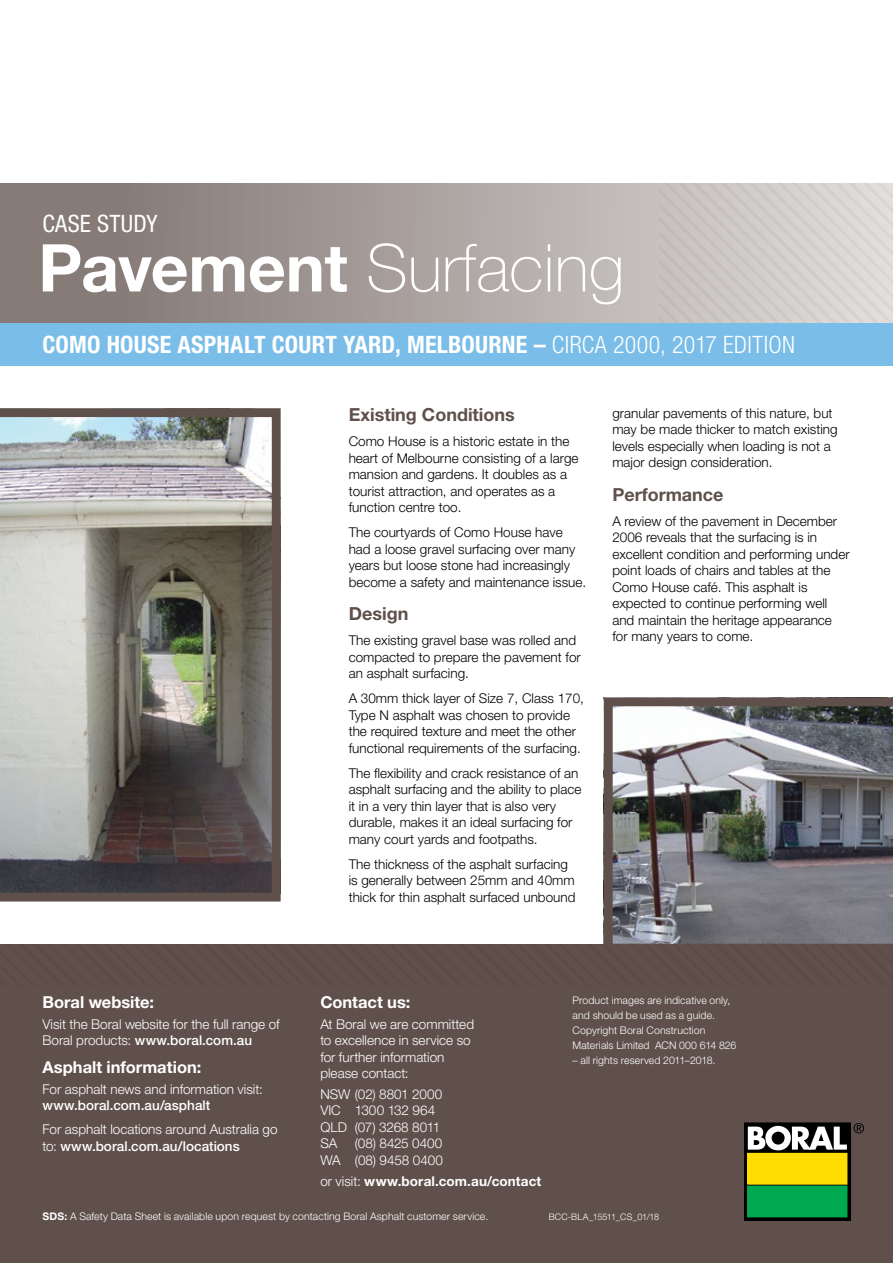
<style>
.page{position:relative;width:893px;height:1263px;background:#fff}
.page>*{position:absolute;margin:0;border:0;box-sizing:border-box;transform-origin:0 0}
.t1{font:100 66px "Helvetica Neue LT Std";color:#fff}
.t2{font:700 condensed 24px "Helvetica Neue LT Std";letter-spacing:.01em;color:#fff}
.t3{font:condensed 24px "Helvetica Neue LT Std";letter-spacing:.01em;color:#fff}
.t4{font:700 18px "Helvetica Neue LT Std";color:#5f504b}
.t5{font:700 16.5px "Helvetica Neue LT Std";color:#fff}
.t6{font:300 13.5px/16.5px "Helvetica Neue LT Std";color:#000}
.t7{font:300 13.5px/16.5px "Helvetica Neue LT Std";color:#fff}
.t8{font:700 13.5px "Helvetica Neue LT Std";letter-spacing:.01em;color:#fff}
.t9{font:500 13.5px "Helvetica Neue LT Std";letter-spacing:.005em;color:#fff}
.t10{font:300 10.5px/15px "Helvetica Neue LT Std";letter-spacing:.01em;color:#fff}
.t11{font:300 9px "Helvetica Neue LT Std";letter-spacing:.005em;color:#fff}
.s1{font-weight:700}
.s2{font-weight:300}
.s3{font-weight:500}
</style>
<div class="page">
<img style="left:604px;top:697px;width:289px;height:247px">
<div style="left:0;top:944px;width:893px;height:319px;background:#5f504b"></div>
<svg style="left:746px;top:1125px;width:103px;height:93px"></svg>
<div style="left:744px;top:1123px;width:107px;height:97px;border:1px solid #000"></div>
<div style="left:748px;top:1153px;width:99px;height:31px;background:#fd0"></div>
<div style="left:748px;top:1186px;width:99px;height:31px;background:#00a94f"></div>
<svg style="left:748px;top:1126px;width:99px;height:24px;background:#9b9b9b"></svg>
<svg style="left:854px;top:1123px;width:10px;height:10px"></svg>
<svg style="left:0;top:183px;width:659px;height:140px;background:#a09794"></svg>
<svg style="left:659px;top:183px;width:234px;height:140px;background:#d1cdcc"></svg>
<img style="left:0;top:408px;width:281px;height:493px">
<div style="left:0;top:323px;width:893px;height:43px;background:#79bde8"></div>
<h2 class="t3" style="left:43px;top:209px;width:117px">CASE STUDY</h2>
<h1 class="t1" style="left:38px;top:230px;width:587px"><span class="s1">Pavement</span> Surfacing</h1>
<h2 class="t2" style="left:43px;top:330px;width:754px">COMO HOUSE ASPHALT COURT YARD, MELBOURNE – <span class="s2">CIRCA 2000, 2017 EDITION</span></h2>
<p class="t5" style="left:43px;top:992px;width:113px">Boral website:</p>
<p class="t7" style="left:43px;top:1015px;width:239px">Visit the Boral website for the full range of<br>Boral products: <span class="s3">www.boral.com.au</span></p>
<p class="t5" style="left:43px;top:1057px;width:160px">Asphalt information:</p>
<p class="t7" style="left:43px;top:1080px;width:222px">For asphalt news and information visit:</p>
<p class="t9" style="left:43px;top:1097px;width:169px">www.boral.com.au/asphalt</p>
<p class="t7" style="left:43px;top:1121px;width:237px">For asphalt locations around Australia go to: <span class="s3">www.boral.com.au/locations</span></p>
<h3 class="t4" style="left:349px;top:403px;width:168px">Existing Conditions</h3>
<p class="t6" style="left:349px;top:433px;width:231px">Como House is a historic estate in the heart of Melbourne consisting of a large mansion and gardens. It doubles as a tourist attraction, and operates as a function centre too.</p>
<p class="t6" style="left:349px;top:524px;width:239px">The courtyards of Como House have had a loose gravel surfacing over many years but loose stone had increasingly become a safety and maintenance issue.</p>
<h3 class="t4" style="left:349px;top:603px;width:61px">Design</h3>
<p class="t6" style="left:349px;top:632px;width:234px">The existing gravel base was rolled and compacted to prepare the pavement for an asphalt surfacing.</p>
<p class="t6" style="left:349px;top:690px;width:237px">A 30mm thick layer of Size 7, Class 170, Type N asphalt was chosen to provide the required texture and meet the other functional requirements of the surfacing.</p>
<p class="t6" style="left:349px;top:764px;width:234px">The flexibility and crack resistance of an asphalt surfacing and the ability to place it in a very thin layer that is also very durable, makes it an ideal surfacing for many court yards and footpaths.</p>
<p class="t6" style="left:349px;top:855px;width:228px">The thickness of the asphalt surfacing is generally between 25mm and 40mm thick for thin asphalt surfaced unbound</p>
<p class="t6" style="left:612px;top:404px;width:227px">granular pavements of this nature, but may be made thicker to match existing levels especially when loading is not a major design consideration.</p>
<h3 class="t4" style="left:612px;top:483px;width:113px">Performance</h3>
<p class="t6" style="left:612px;top:513px;width:239px">A review of the pavement in December 2006 reveals that the surfacing is in excellent condition and performing under point loads of chairs and tables at the Como House café. This asphalt is expected to continue performing well and maintain the heritage appearance for many years to come.</p>
<p class="t5" style="left:320px;top:992px;width:92px">Contact us:</p>
<p class="t7" style="left:320px;top:1015px;width:155px">At Boral we are committed to excellence in service so for further information please contact:</p>
<p class="t7" style="left:320px;top:1085px;width:124px">NSW (02) 8801 2000<br>VIC 1300 132 964<br>QLD (07) 3268 8011<br>SA</p>
<p class="t7" style="left:320px;top:1135px;width:124px;text-align:right">(08) 8425 0400<br>WA (08) 9458 0400</p>
<p class="t8" style="left:320px;top:1172px;width:222px"><span class="s2">or visit:</span> www.boral.com.au/contact</p>
<p class="t10" style="left:573px;top:992px;width:165px">Product images are indicative only, and should be used as a guide.<br>Copyright Boral Construction<br>Materials Limited ACN 000 614 826</p>
<p class="t10" style="left:573px;top:1052px;width:144px">– all rights reserved 2011–2018.</p>
<p class="t10" style="left:43px;top:1209px;width:447px"><span class="s1">SDS:</span> A Safety Data Sheet is available upon request by contacting Boral Asphalt customer service.</p>
<p class="t11" style="left:549px;top:1211px;width:112px">BCC-BLA_15511_CS_01/18</p>
</div>
